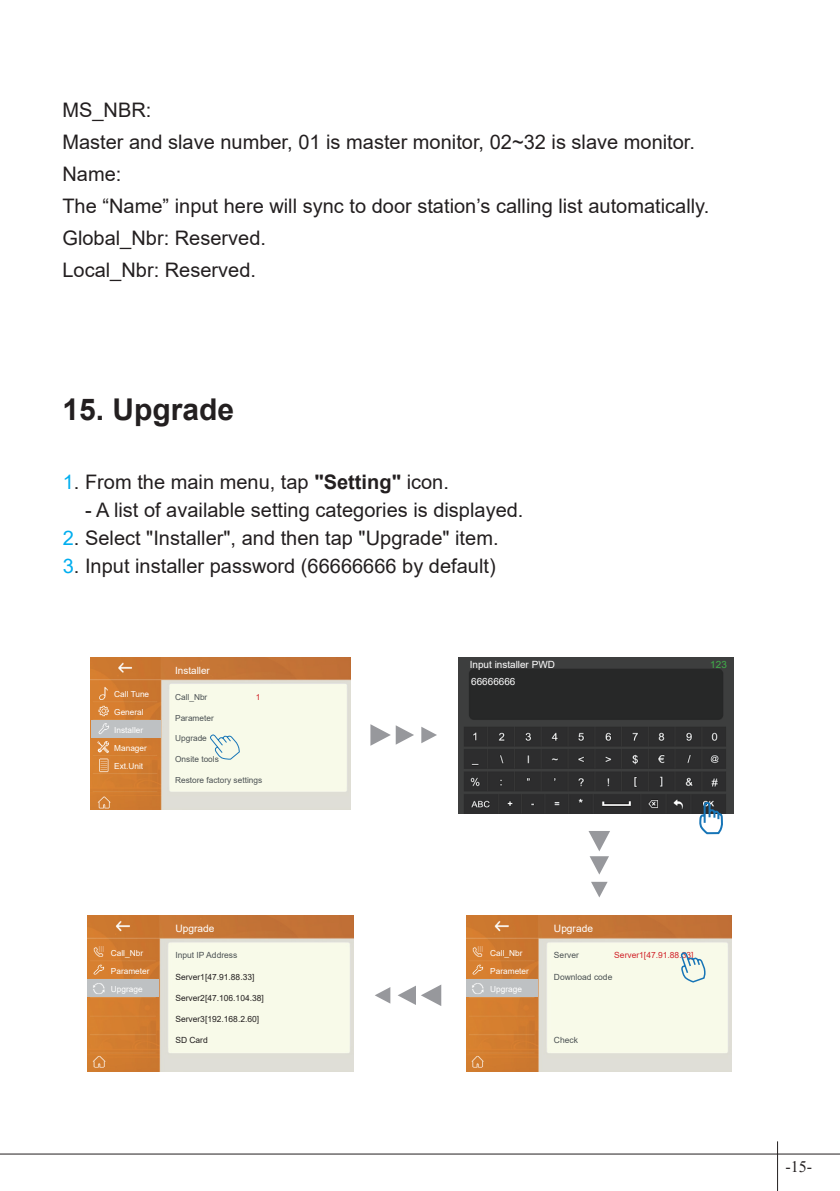
<style>
.page{position:relative;width:840px;height:1191px;background:#fff}
.page>*{position:absolute;margin:0;border:0;box-sizing:border-box;transform-origin:0 0}
.t1{font:700 30px "Arial";color:#231f20}
.t2{font:20px/32px "Arial";color:#231f20}
.t3{font:16px "Times New Roman";color:#231f20}
.t4{font:10.2px "Arial";color:#fff}
.t5{font:10px/17.2px "Arial";color:#fff}
.t6{font:10px "Arial";color:#40ae49}
.t7{font:8.4px "Arial";color:#231f20}
.t8{font:8.4px "Arial";color:#4b5153}
.t9{font:8.4px "Arial";color:#d1232a}
.t10{font:8.2px/18px "Arial";color:#fff}
.t11{font:8.2px "Arial";color:#4b5153}
.t12{font:8.2px "Arial";color:#d1232a}
.s1{color:#00aeef}
.s2{font-weight:700}
</style>
<div class="page">
<hr style="left:0;top:1153px;width:839px;height:1px;background:#231f20">
<hr style="left:776px;top:1141px;width:1px;height:50px;background:#231f20">
<img style="left:91px;top:658px;width:259px;height:152px">
<img style="left:93px;top:703px;width:21px;height:14px">
<img style="left:93px;top:792px;width:20px;height:18px">
<img style="left:93px;top:755px;width:21px;height:20px">
<img style="left:93px;top:682px;width:21px;height:21px">
<div style="left:91px;top:720px;width:70px;height:17px;background:#bec1c3"></div>
<img style="left:93px;top:717px;width:21px;height:21px">
<img style="left:466px;top:915px;width:265px;height:156px">
<img style="left:88px;top:915px;width:265px;height:156px">
<img style="left:467px;top:959px;width:20px;height:39px">
<img style="left:88px;top:959px;width:20px;height:39px">
<div style="left:466px;top:979px;width:72px;height:17px;background:#bec1c3"></div>
<div style="left:87px;top:979px;width:72px;height:17px;background:#bec1c3"></div>
<img style="left:467px;top:1051px;width:19px;height:20px">
<img style="left:89px;top:1051px;width:19px;height:20px">
<img style="left:467px;top:941px;width:19px;height:20px">
<img style="left:88px;top:941px;width:19px;height:20px">
<img style="left:92px;top:736px;width:20px;height:21px">
<svg style="left:209px;top:732px;width:31px;height:28px"></svg>
<img style="left:458px;top:658px;width:275px;height:155px">
<svg style="left:370px;top:724px;width:44px;height:22px"></svg>
<svg style="left:421px;top:727px;width:16px;height:16px"></svg>
<svg style="left:398px;top:985px;width:43px;height:21px"></svg>
<svg style="left:375px;top:987px;width:15px;height:16px"></svg>
<svg style="left:588px;top:831px;width:21px;height:43px"></svg>
<svg style="left:591px;top:881px;width:16px;height:16px"></svg>
<svg style="left:698px;top:801px;width:25px;height:34px"></svg>
<svg style="left:679px;top:950px;width:26px;height:33px"></svg>
<p class="t2" style="left:62px;top:94px;width:648px">MS_NBR:<br>Master and slave number, 01 is master monitor, 02~32 is slave monitor.<br>Name:<br>The “Name” input here will sync to door station’s calling list automatically.<br>Global_Nbr: Reserved.<br>Local_Nbr: Reserved.</p>
<h1 class="t1" style="left:62px;top:388px;width:173px">15. Upgrade</h1>
<p class="t2" style="left:63px;top:466px;width:387px"><span class="s1">1</span>. From the main menu, tap <span class="s2">"Setting"</span> icon.</p>
<p class="t2" style="left:85px;top:494px;width:439px">- A list of available setting categories is displayed.</p>
<p class="t2" style="left:63px;top:522px;width:437px"><span class="s1">2</span>. Select "Installer", and then tap "Upgrade" item.</p>
<p class="t2" style="left:63px;top:550px;width:434px"><span class="s1">3</span>. Input installer password (66666666 by default)</p>
<p class="t10" style="left:114px;top:685px;width:36px">Call Tune<br>General<br>Installer<br>Manager<br>Ext.Unit</p>
<p class="t5" style="left:175px;top:661px;width:36px">Installer</p>
<p class="t11" style="left:175px;top:691px;width:34px">Call_Nbr</p>
<p class="t12" style="left:255px;top:691px;width:6px">1</p>
<p class="t11" style="left:175px;top:712px;width:40px">Parameter</p>
<p class="t11" style="left:175px;top:733px;width:33px">Upgrade</p>
<p class="t11" style="left:175px;top:753px;width:45px">Onsite tools</p>
<p class="t11" style="left:175px;top:774px;width:88px">Restore factory settings</p>
<p class="t5" style="left:469px;top:655px;width:87px">Input installer PWD<br>66666666</p>
<p class="t6" style="left:710px;top:657px;width:18px">123</p>
<p class="t10" style="left:111px;top:944px;width:40px">Call_Nbr<br>Parameter<br>Upgrage</p>
<p class="t4" style="left:175px;top:921px;width:40px">Upgrade</p>
<p class="t4" style="left:553px;top:921px;width:40px">Upgrade</p>
<p class="t10" style="left:490px;top:944px;width:40px">Call_Nbr<br>Parameter<br>Upgrage</p>
<p class="t8" style="left:553px;top:949px;width:26px">Server</p>
<p class="t9" style="left:614px;top:949px;width:81px">Server1[47.91.88.33]</p>
<p class="t8" style="left:553px;top:970px;width:60px">Download code</p>
<p class="t8" style="left:175px;top:949px;width:63px">Input IP Address</p>
<p class="t7" style="left:175px;top:970px;width:81px">Server1[47.91.88.33]</p>
<p class="t7" style="left:175px;top:992px;width:90px">Server2[47.106.104.38]</p>
<p class="t7" style="left:175px;top:1013px;width:85px">Server3[192.168.2.60]</p>
<p class="t7" style="left:175px;top:1034px;width:34px">SD Card</p>
<p class="t8" style="left:553px;top:1034px;width:25px">Check</p>
<p class="t3" style="left:785px;top:1155px;width:28px">-15-</p>
</div>
